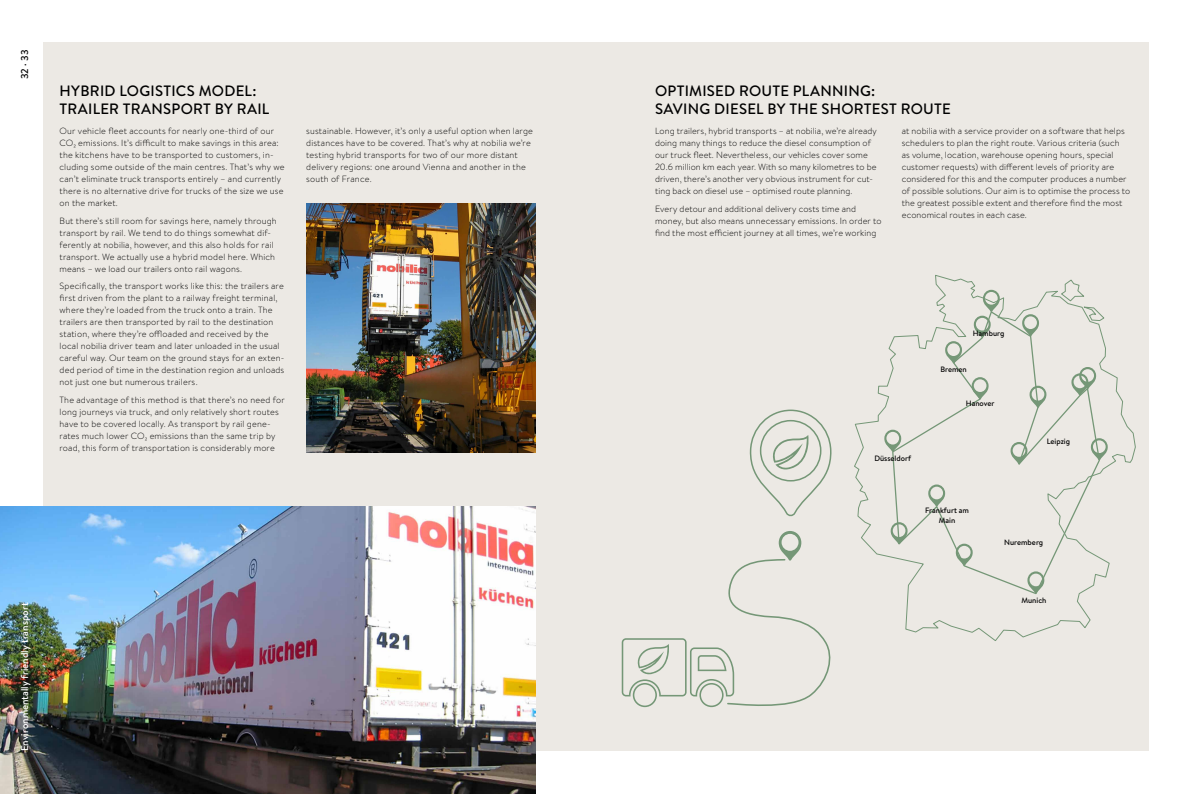
<style>
.page{position:relative;width:1191px;height:794px;background:#fff}
.page>*{position:absolute;margin:0;border:0;box-sizing:border-box;transform-origin:0 0}
.t1{font:500 15px/18px "Brandon Text";letter-spacing:.015em;color:#000}
.t2{font:500 10px "Brandon Text";color:#fff}
.t3{font:500 10px "Brandon Text";color:#000}
.t4{font:300 9px/12px "Brandon Text";letter-spacing:.015em;color:#000}
.t5{font:500 7.8px/9.3px "Brandon Text";color:#000;text-align:center}
</style>
<div class="page">
<div style="left:43px;top:43px;width:1105px;height:708px;background:#ece9e4"></div>
<img style="left:0;top:506px;width:536px;height:288px">
<img style="left:306px;top:203px;width:230px;height:250px">
<svg style="left:621px;top:531px;width:210px;height:177px"></svg>
<svg style="left:749px;top:409px;width:83px;height:108px"></svg>
<svg style="left:854px;top:275px;width:282px;height:366px"></svg>
<svg style="left:884px;top:430px;width:7px;height:22px"></svg>
<svg style="left:890px;top:522px;width:1px;height:22px"></svg>
<svg style="left:1100px;top:438px;width:8px;height:22px"></svg>
<svg style="left:973px;top:290px;width:27px;height:20px"></svg>
<svg style="left:891px;top:310px;width:209px;height:285px"></svg>
<p class="t3" style="left:18px;top:79px;width:31px;rotate:-90deg">32 · 33</p>
<h1 class="t1" style="left:60px;top:81px;width:211px">HYBRID LOGISTICS MODEL:<br>TRAILER TRANSPORT BY RAIL</h1>
<p class="t4" style="left:60px;top:125px;width:226px">Our vehicle fleet accounts for nearly one-third of our CO₂ emissions. It’s difficult to make savings in this area: the kitchens have to be transported to customers, in&shy;cluding some outside of the main centres. That’s why we can’t eliminate truck transports entirely – and currently there is no alternative drive for trucks of the size we use on the market.</p>
<p class="t4" style="left:60px;top:214px;width:219px">But there’s still room for savings here, namely through transport by rail. We tend to do things somewhat dif&shy;ferently at nobilia, however, and this also holds for rail transport. We actually use a hybrid model here. Which means – we load our trailers onto rail wagons.</p>
<p class="t4" style="left:60px;top:280px;width:226px">Specifically, the transport works like this: the trailers are first driven from the plant to a railway freight terminal, where they’re loaded from the truck onto a train. The trailers are then transported by rail to the destination station, where they’re offloaded and received by the local nobilia driver team and later unloaded in the usual careful way. Our team on the ground stays for an exten&shy;ded period of time in the destination region and unloads not just one but numerous trailers.</p>
<p class="t4" style="left:60px;top:394px;width:227px">The advantage of this method is that there’s no need for long journeys via truck, and only relatively short routes have to be covered locally. As transport by rail gene&shy;rates much lower CO₂ emissions than the same trip by road, this form of transportation is considerably more</p>
<p class="t4" style="left:306px;top:125px;width:228px">sustainable. However, it’s only a useful option when large distances have to be covered. That’s why at nobilia we’re testing hybrid transports for two of our more distant delivery regions: one around Vienna and another in the south of France.</p>
<p class="t2" style="left:18px;top:751px;width:150px;rotate:-90deg">Environmentally friendly transport</p>
<h1 class="t1" style="left:655px;top:81px;width:297px">OPTIMISED ROUTE PLANNING:<br>SAVING DIESEL BY THE SHORTEST ROUTE</h1>
<p class="t4" style="left:655px;top:125px;width:223px">Long trailers, hybrid transports – at nobilia, we’re already doing many things to reduce the diesel consumption of our truck fleet. Nevertheless, our vehicles cover some 20.6 million km each year. With so many kilometres to be driven, there’s another very obvious instrument for cut&shy;ting back on diesel use – optimised route planning.</p>
<p class="t4" style="left:655px;top:202px;width:228px">Every detour and additional delivery costs time and money, but also means unnecessary emissions. In order to find the most efficient journey at all times, we’re working</p>
<p class="t4" style="left:901px;top:125px;width:230px">at nobilia with a service provider on a software that helps schedulers to plan the right route. Various criteria (such<br>as volume, location, warehouse opening hours, special customer requests) with different levels of priority are considered for this and the computer produces a number of possible solutions. Our aim is to optimise the process to the greatest possible extent and therefore find the most economical routes in each case.</p>
<p class="t5" style="left:972px;top:328px;width:33px">Hamburg</p>
<p class="t5" style="left:940px;top:364px;width:28px">Bremen</p>
<p class="t5" style="left:966px;top:399px;width:30px">Hanover</p>
<p class="t5" style="left:1046px;top:437px;width:25px">Leipzig</p>
<p class="t5" style="left:874px;top:454px;width:38px">Düsseldorf</p>
<p class="t5" style="left:925px;top:506px;width:45px">Frankfurt am<br>Main</p>
<p class="t5" style="left:1004px;top:537px;width:40px">Nuremberg</p>
<p class="t5" style="left:1021px;top:596px;width:26px">Munich</p>
</div>
